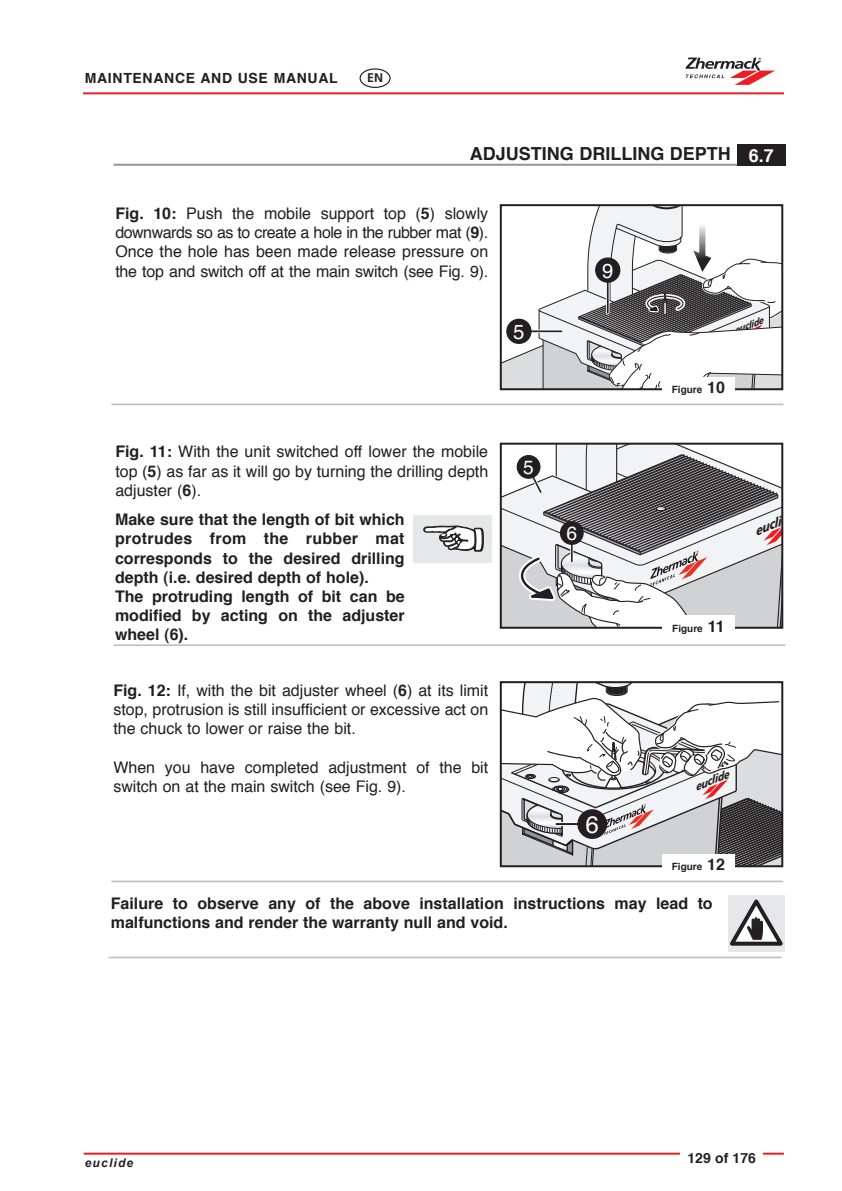
<style>
.page{position:relative;width:842px;height:1191px;background:#fff}
.page>*{position:absolute;margin:0;border:0;box-sizing:border-box;transform-origin:0 0}
.t1{font:24px "Helvetica";color:#fff}
.t2{font:20.4px "Helvetica";color:#fff}
.t3{font:19.2px "Helvetica";color:#fff}
.t4{font:700 18px "Helvetica";color:#231f20}
.t5{font:16px/19.2px "Helvetica";color:#231f20;text-align:justify}
.t6{font:700 16px/19.2px "Helvetica";color:#231f20}
.t7{font:700 14px "Helvetica";letter-spacing:.05em;color:#231f20}
.t8{font:italic 900 12.6px "Frutiger";color:#231f20;scale:.91 1}
.t9{font:700 12.6px "Frutiger";color:#231f20}
.t10{font:italic 700 12px "Arial";letter-spacing:.1em;color:#231f20}
.t11{font:italic 900 11px "Frutiger";color:#231f20;scale:.91 1}
.t12{font:700 10px "Helvetica";color:#231f20}
.t13{font:italic 900 9.2px "Frutiger";color:#231f20;scale:.91 1}
.s1{color:#fff}
.s2{font-weight:700}
.s3{font-size:16px}
</style>
<div class="page">
<hr style="left:84px;top:1152px;width:700px;height:2px;background:#ee1d23">
<div style="left:680px;top:1150px;width:83px;height:19px;background:#fff"></div>
<hr style="left:83px;top:92px;width:701px;height:2px;background:#ee1d23">
<svg style="left:685px;top:58px;width:90px;height:27px"></svg>
<div style="left:360px;top:68px;width:31px;height:20px;border:1px solid #231f20;border-radius:50%"></div>
<hr style="left:113px;top:164px;width:671px;height:2px;background:#939598">
<div style="left:737px;top:144px;width:48px;height:22px;background:#231f20"></div>
<svg style="left:503px;top:446px;width:277px;height:180px"></svg>
<div style="left:560px;top:522px;width:23px;height:22px;background:#231f20;border-radius:50%"></div>
<div style="left:560px;top:521px;width:24px;height:24px;border:1px solid #231f20;border-radius:50%"></div>
<div style="left:500px;top:443px;width:283px;height:186px;border:2px solid #231f20"></div>
<div style="left:662px;top:615px;width:73px;height:23px;background:#fff"></div>
<hr style="left:111px;top:403px;width:672px;height:2px;background:#bcbdc0">
<svg style="left:503px;top:207px;width:277px;height:180px"></svg>
<div style="left:500px;top:204px;width:283px;height:186px;border:2px solid #231f20"></div>
<div style="left:662px;top:377px;width:73px;height:23px;background:#fff"></div>
<div style="left:414px;top:515px;width:78px;height:48px;background:#e6e7e9"></div>
<svg style="left:423px;top:525px;width:61px;height:27px"></svg>
<hr style="left:111px;top:880px;width:672px;height:2px;background:#bcbdc0">
<svg style="left:503px;top:684px;width:277px;height:180px"></svg>
<hr style="left:556px;top:822px;width:22px;height:4px;background:#f2f2f2">
<hr style="left:556px;top:823px;width:22px;height:2px;background:#231f20">
<div style="left:578px;top:810px;width:28px;height:28px;background:#231f20;border-radius:50%"></div>
<div style="left:577px;top:809px;width:30px;height:30px;border:2px solid #231f20;border-radius:50%"></div>
<div style="left:500px;top:681px;width:283px;height:186px;border:2px solid #231f20"></div>
<div style="left:662px;top:854px;width:73px;height:22px;background:#fff"></div>
<div style="left:729px;top:894px;width:56px;height:57px;background:#e6e7e9"></div>
<svg style="left:729px;top:894px;width:56px;height:52px"></svg>
<hr style="left:109px;top:956px;width:673px;height:2px;background:#bcbdc0">
<hr style="left:113px;top:644px;width:672px;height:2px;background:#bcbdc0">
<p class="t7" style="left:85px;top:65px;width:255px">MAINTENANCE AND USE MANUAL</p>
<p class="t9" style="left:367px;top:71px;width:18px">EN</p>
<p class="t4" style="left:470px;top:138px;width:305px">ADJUSTING DRILLING DEPTH <span class="s1">6.7</span></p>
<p class="t5" style="left:115px;top:203px;width:374px"><span class="s2">Fig. 10:</span> Push the mobile support top (<span class="s2">5</span>) slowly downwards so as to create a hole in the rubber mat (<span class="s2">9</span>).<br>Once the hole has been made release pressure on the top and switch off at the main switch (see Fig. 9).</p>
<p class="t5" style="left:115px;top:442px;width:374px"><span class="s2">Fig. 11:</span> With the unit switched off lower the mobile top (<span class="s2">5</span>) as far as it will go by turning the drilling depth adjuster (<span class="s2">6</span>).</p>
<p class="t6" style="left:115px;top:509px;width:291px">Make sure that the length of bit which protrudes from the rubber mat corresponds to the desired drilling depth (i.e. desired depth of hole).<br>The protruding length of bit can be modified by acting on the adjuster wheel (6).</p>
<p class="t5" style="left:113px;top:680px;width:376px"><span class="s2">Fig. 12:</span> If, with the bit adjuster wheel (<span class="s2">6</span>) at its limit stop, protrusion is still insufficient or excessive act on the chuck to lower or raise the bit.</p>
<p class="t5" style="left:113px;top:757px;width:376px">When you have completed adjustment of the bit switch on at the main switch (see Fig. 9).</p>
<p class="t2" style="left:602px;top:263px;width:13px">9</p>
<p class="t2" style="left:513px;top:324px;width:13px">5</p>
<p class="t13" style="left:732px;top:326px;width:35px;rotate:-22deg">euclide</p>
<p class="t3" style="left:523px;top:460px;width:12px">5</p>
<p class="t3" style="left:566px;top:526px;width:12px">6</p>
<h1 class="t1" style="left:585px;top:816px;width:15px">6</h1>
<p class="t12" style="left:672px;top:381px;width:55px">Figure <span class="s3">10</span></p>
<p class="t12" style="left:672px;top:619px;width:54px">Figure <span class="s3">11</span></p>
<p class="t8" style="left:752px;top:524px;width:47px;rotate:-22deg">euclide</p>
<p class="t11" style="left:692px;top:781px;width:41px;rotate:-22deg">euclide</p>
<p class="t12" style="left:672px;top:857px;width:55px">Figure <span class="s3">12</span></p>
<p class="t6" style="left:111px;top:892px;width:603px">Failure to observe any of the above installation instructions may lead to malfunctions and render the warranty null and void.</p>
<p class="t10" style="left:85px;top:1156px;width:50px">euclide</p>
<p class="t7" style="left:687px;top:1145px;width:70px">129 of 176</p>
</div>
